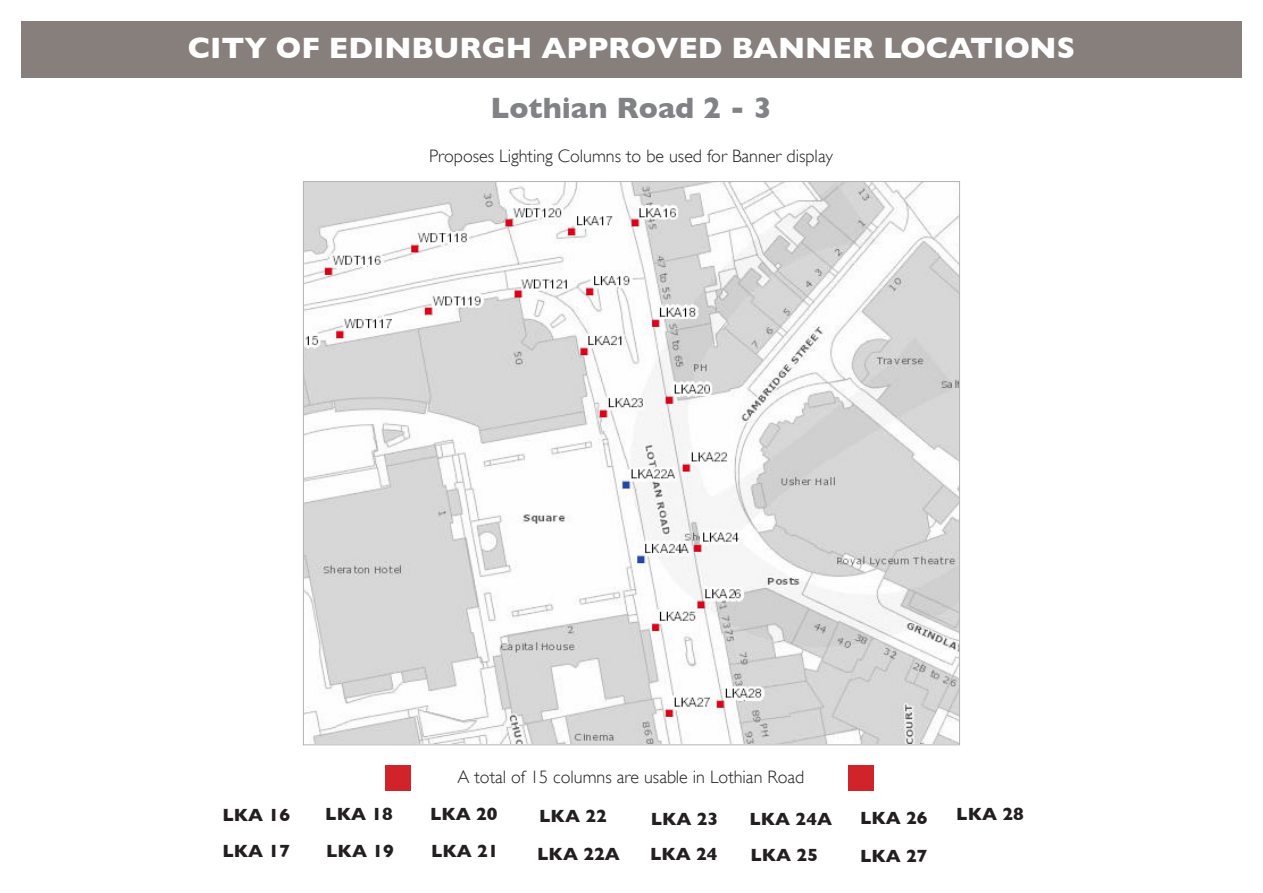
<style>
.page{position:relative;width:1263px;height:893px;background:#fff}
.page>*{position:absolute;margin:0;border:0;box-sizing:border-box;transform-origin:0 0}
.t1{font:700 30px "Gill Sans";color:#fff}
.t2{font:700 30px "Gill Sans";color:#808285}
.t3{font:300 18px "Gill Sans";color:#231f20}
.t4{font:700 18px/36.3px "Gill Sans";color:#231f20}
</style>
<div class="page">
<div style="left:21px;top:22px;width:1221px;height:56px;background:#867f7c"></div>
<img style="left:305px;top:183px;width:653px;height:560px">
<div style="left:849px;top:766px;width:25px;height:25px;background:#d1232a"></div>
<div style="left:385px;top:766px;width:26px;height:25px;background:#d1232a"></div>
<h1 class="t1" style="left:188px;top:30px;width:889px">CITY OF EDINBURGH APPROVED BANNER LOCATIONS</h1>
<p class="t2" style="left:490px;top:91px;width:283px">Lothian Road 2 - 3</p>
<p class="t3" style="left:429px;top:146px;width:405px">Proposes Lighting Columns to be used for Banner display</p>
<p class="t4" style="left:222px;top:797px;width:69px">LKA 16</p>
<p class="t4" style="left:222px;top:832px;width:69px">LKA 17</p>
<p class="t3" style="left:457px;top:767px;width:348px">A total of 15 columns are usable in Lothian Road</p>
<p class="t4" style="left:325px;top:796px;width:70px">LKA 18<br>LKA 19</p>
<p class="t4" style="left:430px;top:796px;width:69px">LKA 20</p>
<p class="t4" style="left:431px;top:832px;width:69px">LKA 21</p>
<p class="t4" style="left:539px;top:798px;width:69px">LKA 22</p>
<p class="t4" style="left:537px;top:835px;width:84px">LKA 22A</p>
<p class="t4" style="left:650px;top:802px;width:70px;line-height:34.2px">LKA 23<br>LKA 24</p>
<p class="t4" style="left:749px;top:801px;width:84px">LKA 24A</p>
<p class="t4" style="left:860px;top:800px;width:69px">LKA 26</p>
<p class="t4" style="left:956px;top:796px;width:69px">LKA 28</p>
<p class="t4" style="left:860px;top:838px;width:69px">LKA 27</p>
<p class="t4" style="left:750px;top:837px;width:69px">LKA 25</p>
</div>
